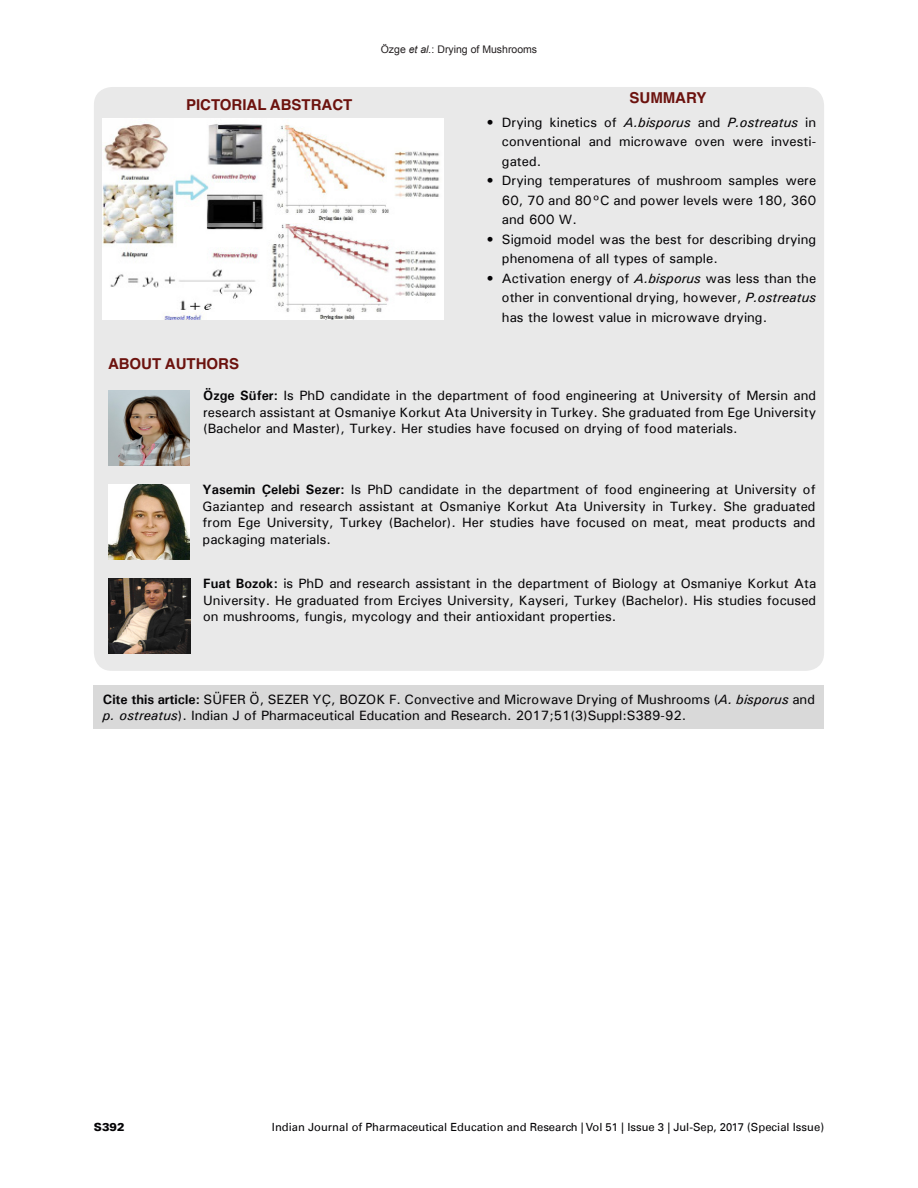
<style>
.page{position:relative;width:918px;height:1188px;background:#fff}
.page>*{position:absolute;margin:0;border:0;box-sizing:border-box;transform-origin:0 0}
.t1{font:700 15px "Helvetica";color:#6c120e}
.Abstract_text{font:500 13.5px/16.5px "Univers";color:#050406;text-align:justify}
.t2{font:11.25px "Univers LT";color:#050406}
.t3{font:900 11.25px "Univers LT";color:#050406}
.t4{font:10.5px "Arial";color:#231f20}
.s1{font-style:italic}
.s2{font-weight:400;font-style:italic}
.s3{font-weight:700}
</style>
<div class="page">
<div style="left:94px;top:685px;width:730px;height:44px;background:#d9d9d9"></div>
<div style="left:94px;top:87px;width:730px;height:584px;background:#e9e9e9;border-radius:18px"></div>
<img style="left:108px;top:390px;width:81px;height:75px">
<img style="left:103px;top:118px;width:340px;height:201px">
<img style="left:109px;top:484px;width:81px;height:75px">
<img style="left:109px;top:579px;width:81px;height:75px">
<h2 class="t1" style="left:186px;top:91px;width:168px">PICTORIAL ABSTRACT</h2>
<h2 class="t1" style="left:108px;top:350px;width:133px">ABOUT AUTHORS</h2>
<p class="t4" style="left:381px;top:42px;width:158px">Özge <span class="s1">et al.</span>: Drying of Mushrooms</p>
<h2 class="t1" style="left:629px;top:85px;width:78px">SUMMARY</h2>
<p class="Abstract_text" style="left:502px;top:112px;width:316px;line-height:19.5px;text-indent:-15px">• Drying kinetics of <span class="s2">A.bisporus</span> and <span class="s2">P.ostreatus</span> in conventional and microwave oven were investi&shy;gated.</p>
<p class="Abstract_text" style="left:502px;top:171px;width:316px;line-height:19.5px;text-indent:-15px">• Drying temperatures of mushroom samples were 60, 70 and 80°C and power levels were 180, 360 and 600 W.</p>
<p class="Abstract_text" style="left:502px;top:229px;width:316px;line-height:19.5px;text-indent:-15px">• Sigmoid model was the best for describing drying phenomena of all types of sample.</p>
<p class="Abstract_text" style="left:502px;top:268px;width:316px;line-height:19.5px;text-indent:-15px">• Activation energy of <span class="s2">A.bisporus</span> was less than the other in conventional drying, however, <span class="s2">P.ostreatus </span>has the lowest value in microwave drying.</p>
<p class="Abstract_text" style="left:203px;top:387px;width:615px"><span class="s3">Özge Süfer:</span> Is PhD candidate in the department of food engineering at University of Mersin and research assistant at Osmaniye Korkut Ata University in Turkey. She graduated from Ege University (Bachelor and Master), Turkey. Her studies have focused on drying of food materials.</p>
<p class="Abstract_text" style="left:203px;top:481px;width:615px"><span class="s3">Yasemin Çelebi Sezer:</span> Is PhD candidate in the department of food engineering at University of Gaziantep and research assistant at Osmaniye Korkut Ata University in Turkey. She graduated from Ege University, Turkey (Bachelor). Her studies have focused on meat, meat products and packaging materials.</p>
<p class="Abstract_text" style="left:203px;top:575px;width:615px"><span class="s3">Fuat Bozok:</span> is PhD and research assistant in the department of Biology at Osmaniye Korkut Ata University. He graduated from Erciyes University, Kayseri, Turkey (Bachelor). His studies focused on mushrooms, fungis, mycology and their antioxidant properties.</p>
<p class="Abstract_text" style="left:103px;top:690px;width:714px"><span class="s3">Cite this article:</span> SÜFER Ö, SEZER YÇ, BOZOK F. Convective and Microwave Drying of Mushrooms (<span class="s2">A. bisporus</span> and <span class="s2">p. ostreatus</span>). Indian J of Pharmaceutical Education and Research. 2017;51(3)Suppl:S389-92.</p>
<p class="t3" style="left:94px;top:1120px;width:32px">S392</p>
<p class="t2" style="left:272px;top:1120px;width:554px">Indian Journal of Pharmaceutical Education and Research | Vol 51 | Issue 3 | Jul-Sep, 2017 (Special Issue)</p>
</div>
